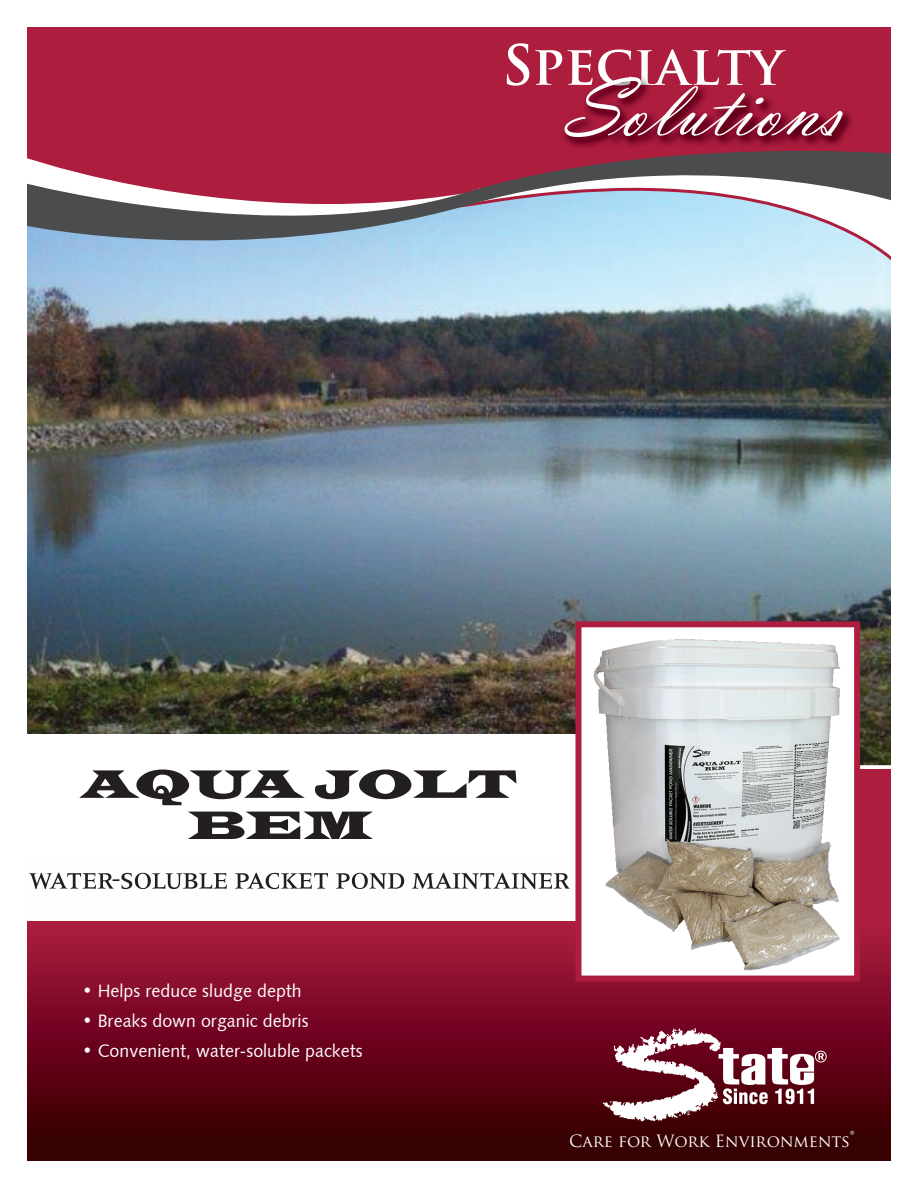
<style>
.page{position:relative;width:918px;height:1188px;background:#fff}
.page>*{position:absolute;margin:0;border:0;box-sizing:border-box;transform-origin:0 0}
.t1{font:85.5px "Vladimir Scr D";color:#fff}
.t2{font:700 54px "Trajan Pro";color:#fff}
.t3{font:30px "Minion Pro";color:#231f20}
.t4{font:18px "Humanist 531 BT Roman A";color:#fff}
.t5{font:16.5px "Trajan Pro";color:#fff}
.s1{font-size:21px}
</style>
<div class="page">
<img style="left:27px;top:270px;width:864px;height:495px">
<div style="left:857px;top:770px;width:34px;height:92px;background:#ad1d3e"></div>
<div style="left:21px;top:734px;width:559px;height:187px;background:#fff"></div>
<svg style="left:27px;top:862px;width:864px;height:299px;background:#6b071c"></svg>
<div style="left:27px;top:862px;width:551px;height:59px;background:#fefefe"></div>
<div style="left:27px;top:27px;width:864px;height:109px;background:#ad1d3e"></div>
<svg style="left:27px;top:136px;width:864px;height:134px;background:#a58ca0"></svg>
<img style="left:561px;top:74px;width:294px;height:76px">
<img style="left:641px;top:74px;width:145px;height:12px">
<img style="left:561px;top:74px;width:80px;height:12px">
<svg style="left:575px;top:621px;width:285px;height:361px"></svg>
<svg style="left:603px;top:1028px;width:224px;height:93px"></svg>
<svg style="left:79px;top:770px;width:226px;height:35px"></svg>
<svg style="left:315px;top:770px;width:201px;height:29px"></svg>
<svg style="left:188px;top:812px;width:185px;height:27px"></svg>
<svg style="left:29px;top:873px;width:85px;height:16px"></svg>
<svg style="left:121px;top:873px;width:106px;height:16px"></svg>
<svg style="left:235px;top:873px;width:93px;height:16px"></svg>
<svg style="left:336px;top:873px;width:68px;height:16px"></svg>
<svg style="left:412px;top:873px;width:158px;height:16px"></svg>
<h2 class="t2" style="left:502px;top:34px;width:283px">SPECIALTY</h2>
<h1 class="t1" style="left:564px;top:60px;width:279px">Solutions</h1>
<h3 class="t3" style="left:111px;top:859px;width:12px">-</h3>
<p class="t4" style="left:82px;top:980px;width:221px">• Helps reduce sludge depth</p>
<p class="t4" style="left:82px;top:1010px;width:228px">• Breaks down organic debris</p>
<p class="t4" style="left:82px;top:1040px;width:282px">• Convenient, water-soluble packets</p>
<p class="t5" style="left:569px;top:1131px;width:287px">Care for Work Environments<span class="s1">®</span></p>
</div>
